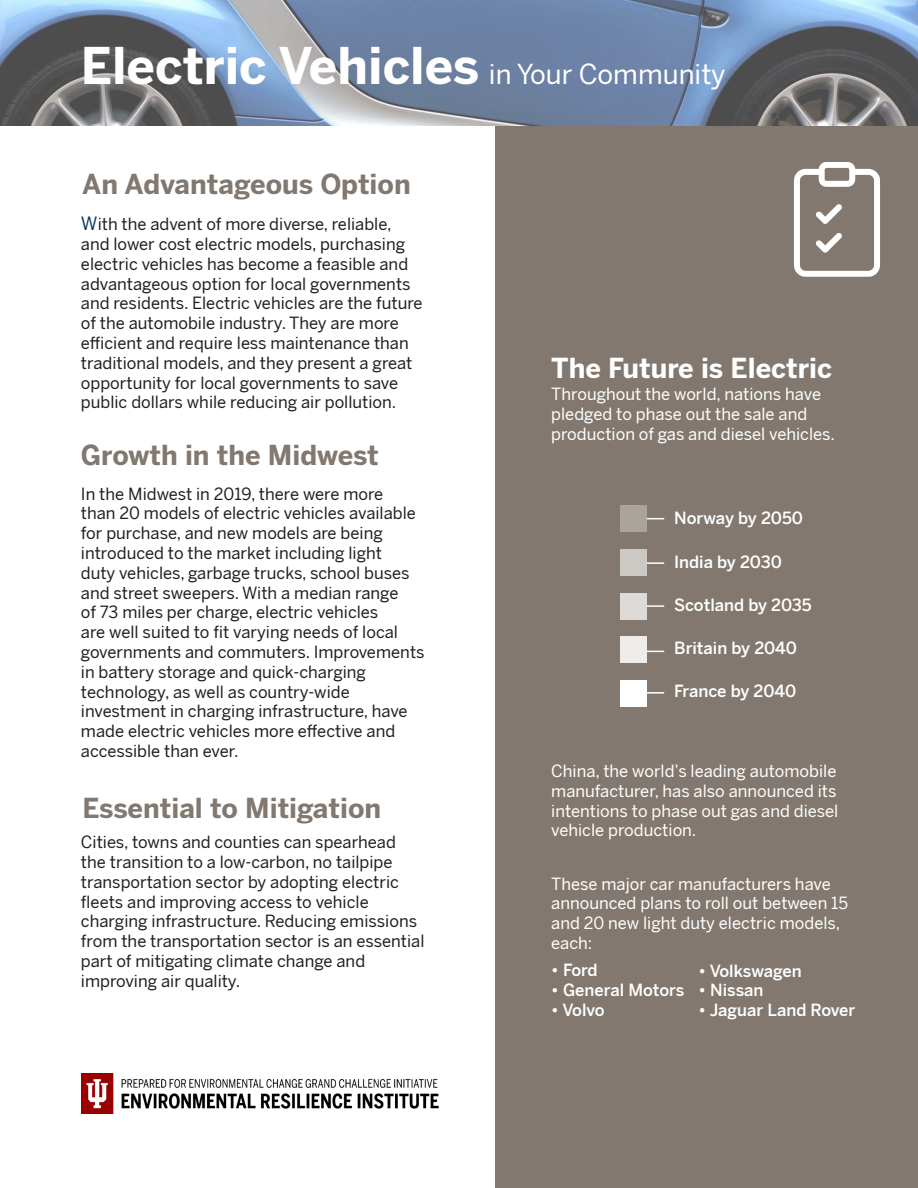
<style>
.page{position:relative;width:918px;height:1188px;background:#fff}
.page>*{position:absolute;margin:0;border:0;box-sizing:border-box;transform-origin:0 0}
.t1{font:700 49.5px "Benton Sans";color:#fff}
.t2{font:700 27px "Benton Sans";color:#827870}
.t3{font:700 27px "Benton Sans";color:#fff}
.t4{font:16.5px/19.8px "Benton Sans";color:#231f20}
.t5{font:16.5px/19.8px "Benton Sans";color:#fff}
.t6{font:500 16.5px "Benton Sans";color:#fff}
.s1{font-weight:400;font-size:27px}
.s2{font-size:18px;color:#003863}
</style>
<div class="page">
<div style="left:496px;top:126px;width:422px;height:1061px;background:#827870"></div>
<img style="left:0;top:0;width:918px;height:126px">
<svg style="left:794px;top:162px;width:86px;height:115px"></svg>
<div style="left:621px;top:506px;width:26px;height:26px;background:#aba49b"></div>
<div style="left:621px;top:549px;width:26px;height:27px;background:#ccc8c3"></div>
<div style="left:621px;top:593px;width:26px;height:26px;background:#dedad8"></div>
<div style="left:621px;top:637px;width:26px;height:26px;background:#eeedeb"></div>
<div style="left:621px;top:680px;width:26px;height:27px;background:#fff"></div>
<svg style="left:647px;top:518px;width:17px;height:1px"></svg>
<svg style="left:647px;top:562px;width:17px;height:2px"></svg>
<svg style="left:647px;top:605px;width:17px;height:2px"></svg>
<svg style="left:647px;top:651px;width:17px;height:1px"></svg>
<svg style="left:647px;top:692px;width:17px;height:2px"></svg>
<img style="left:82px;top:1073px;width:357px;height:40px">
<p class="t1" style="left:81px;top:35px;width:646px">Electric Vehicles <span class="s1">in Your Community</span></p>
<p class="t2" style="left:82px;top:167px;width:330px">An Advantageous Option</p>
<p class="t4" style="left:81px;top:214px;width:343px"><span class="s2">W</span>ith the advent of more diverse, reliable, and lower cost electric models, purchasing electric vehicles has become a feasible and advantageous option for local governments and residents. Electric vehicles are the future of the automobile industry. They are more efficient and require less maintenance than traditional models, and they present a great opportunity for local governments to save public dollars while reducing air pollution.</p>
<p class="t2" style="left:81px;top:438px;width:300px">Growth in the Midwest</p>
<p class="t4" style="left:81px;top:484px;width:345px">In the Midwest in 2019, there were more<br>than 20 models of electric vehicles available for purchase, and new models are being introduced to the market including light<br>duty vehicles, garbage trucks, school buses and street sweepers. With a median range<br>of 73 miles per charge, electric vehicles<br>are well suited to fit varying needs of local governments and commuters. Improvements in battery storage and quick-charging technology, as well as country-wide investment in charging infrastructure, have made electric vehicles more effective and accessible than ever.</p>
<p class="t2" style="left:82px;top:791px;width:300px">Essential to Mitigation</p>
<p class="t4" style="left:81px;top:832px;width:345px">Cities, towns and counties can spearhead the transition to a low-carbon, no tailpipe transportation sector by adopting electric fleets and improving access to vehicle charging infrastructure. Reducing emissions from the transportation sector is an essential part of mitigating climate change and improving air quality.</p>
<p class="t3" style="left:551px;top:351px;width:282px">The Future is Electric</p>
<p class="t5" style="left:551px;top:384px;width:285px">Throughout the world, nations have pledged to phase out the sale and production of gas and diesel vehicles.</p>
<p class="t6" style="left:674px;top:508px;width:130px">Norway by 2050</p>
<p class="t6" style="left:674px;top:551px;width:109px">India by 2030</p>
<p class="t6" style="left:674px;top:595px;width:139px">Scotland by 2035</p>
<p class="t6" style="left:674px;top:638px;width:125px">Britain by 2040</p>
<p class="t6" style="left:674px;top:681px;width:124px">France by 2040</p>
<p class="t5" style="left:551px;top:761px;width:287px">China, the world’s leading automobile</p>
<p class="t5" style="left:551px;top:781px;width:289px;text-align:justify">manufacturer, has also announced its intentions to phase out gas and diesel vehicle production.</p>
<p class="t5" style="left:551px;top:874px;width:281px">These major car manufacturers have</p>
<p class="t5" style="left:551px;top:894px;width:298px">announced plans to roll out between 15 and 20 new light duty electric models, each:</p>
<p class="t6" style="left:551px;top:960px;width:48px">• Ford</p>
<p class="t6" style="left:551px;top:980px;width:135px">• General Motors</p>
<p class="t6" style="left:551px;top:999px;width:55px">• Volvo</p>
<p class="t6" style="left:698px;top:961px;width:105px">• Volkswagen</p>
<p class="t6" style="left:698px;top:980px;width:67px">• Nissan</p>
<p class="t6" style="left:698px;top:1000px;width:158px">• Jaguar Land Rover</p>
</div>
